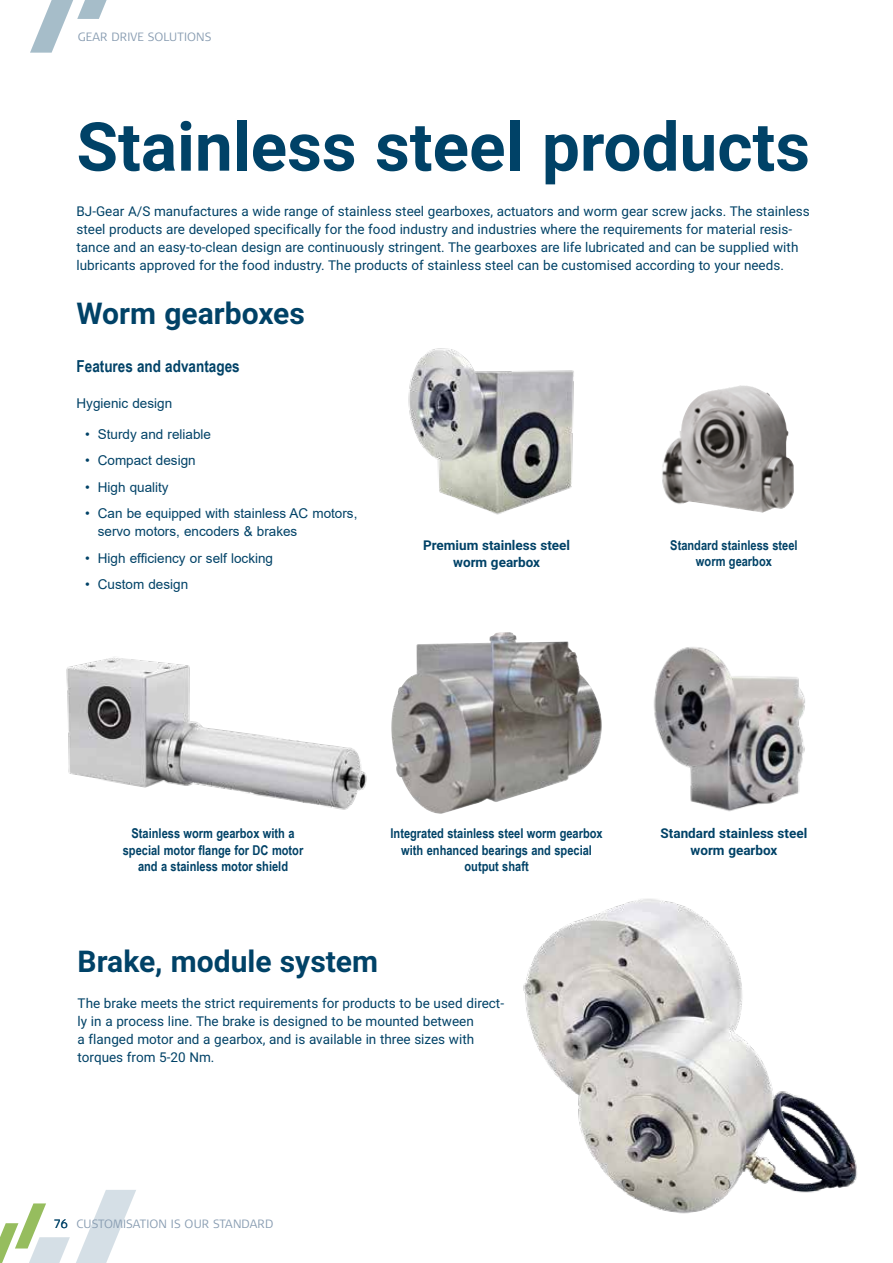
<style>
.page{position:relative;width:893px;height:1263px;background:#fff}
.page>*{position:absolute;margin:0;border:0;box-sizing:border-box;transform-origin:0 0}
.t1{font:700 67.5px "Roboto";color:#004267}
.t2{font:700 30px "Roboto";color:#004267}
.t3{font:700 16.5px "Arial Narrow";color:#004267}
.t4{font:13.5px/18px "Roboto";color:#004267}
.t5{font:700 13.5px/16.5px "Arial Narrow";color:#004267;text-align:center}
.t6{font:13.5px/18px "Arial";color:#004267}
.t7{font:700 13.5px/16.5px "Roboto";color:#004267;text-align:center}
.t8{font:300 12px "Signa OT";letter-spacing:.01em;color:#899db2}
.s1{color:#004267}
</style>
<div class="page">
<svg style="left:0;top:1190px;width:136px;height:73px"></svg>
<svg style="left:30px;top:0;width:77px;height:53px"></svg>
<img style="left:391px;top:632px;width:211px;height:182px">
<img style="left:66px;top:657px;width:301px;height:153px">
<img style="left:523px;top:899px;width:334px;height:315px">
<img style="left:653px;top:647px;width:152px;height:165px">
<img style="left:662px;top:385px;width:132px;height:128px">
<img style="left:408px;top:348px;width:166px;height:167px">
<p class="t8" style="left:78px;top:29px;width:135px">GEAR DRIVE SOLUTIONS</p>
<h1 class="t1" style="left:77px;top:99px;width:735px">Stainless steel products</h1>
<p class="t4" style="left:77px;top:202px;width:735px">BJ-Gear A/S manufactures a wide range of stainless steel gearboxes, actuators and worm gear screw jacks. The stainless steel products are developed specifically for the food industry and industries where the requirements for material resis&shy;tance and an easy-to-clean design are continuously stringent. The gearboxes are life lubricated and can be supplied with lubricants approved for the food industry. The products of stainless steel can be customised according to your needs.</p>
<h2 class="t2" style="left:77px;top:292px;width:230px">Worm gearboxes</h2>
<p class="t3" style="left:77px;top:354px;width:165px">Features and advantages</p>
<p class="t6" style="left:77px;top:394px;width:97px">Hygienic design</p>
<p class="t6" style="left:85px;top:425px;width:128px">• Sturdy and reliable</p>
<p class="t6" style="left:85px;top:451px;width:112px">• Compact design</p>
<p class="t6" style="left:85px;top:478px;width:85px">• High quality</p>
<p class="t6" style="left:98px;top:504px;width:261px;text-indent:-13px">• Can be equipped with stainless AC motors, servo motors, encoders &amp; brakes</p>
<p class="t6" style="left:85px;top:549px;width:190px">• High efficiency or self locking</p>
<p class="t6" style="left:85px;top:575px;width:105px">• Custom design</p>
<p class="t7" style="left:423px;top:537px;width:149px">Premium stainless steel worm gearbox</p>
<p class="t5" style="left:670px;top:536px;width:129px">Standard stainless steel worm gearbox</p>
<p class="t5" style="left:123px;top:824px;width:182px">Stainless worm gearbox with a special motor flange for DC motor and a stainless motor shield</p>
<p class="t7" style="left:661px;top:825px;width:148px">Standard stainless steel worm gearbox</p>
<p class="t5" style="left:390px;top:824px;width:214px">Integrated stainless steel worm gearbox with enhanced bearings and special output shaft</p>
<h2 class="t2" style="left:78px;top:940px;width:302px">Brake, module system</h2>
<p class="t4" style="left:78px;top:994px;width:428px">The brake meets the strict requirements for products to be used direct&shy;ly in a process line. The brake is designed to be mounted between<br>a flanged motor and a gearbox, and is available in three sizes with torques from 5-20 Nm.</p>
<p class="t8" style="left:54px;top:1216px;width:221px"><span class="s1">76</span> CUSTOMISATION IS OUR STANDARD</p>
</div>
